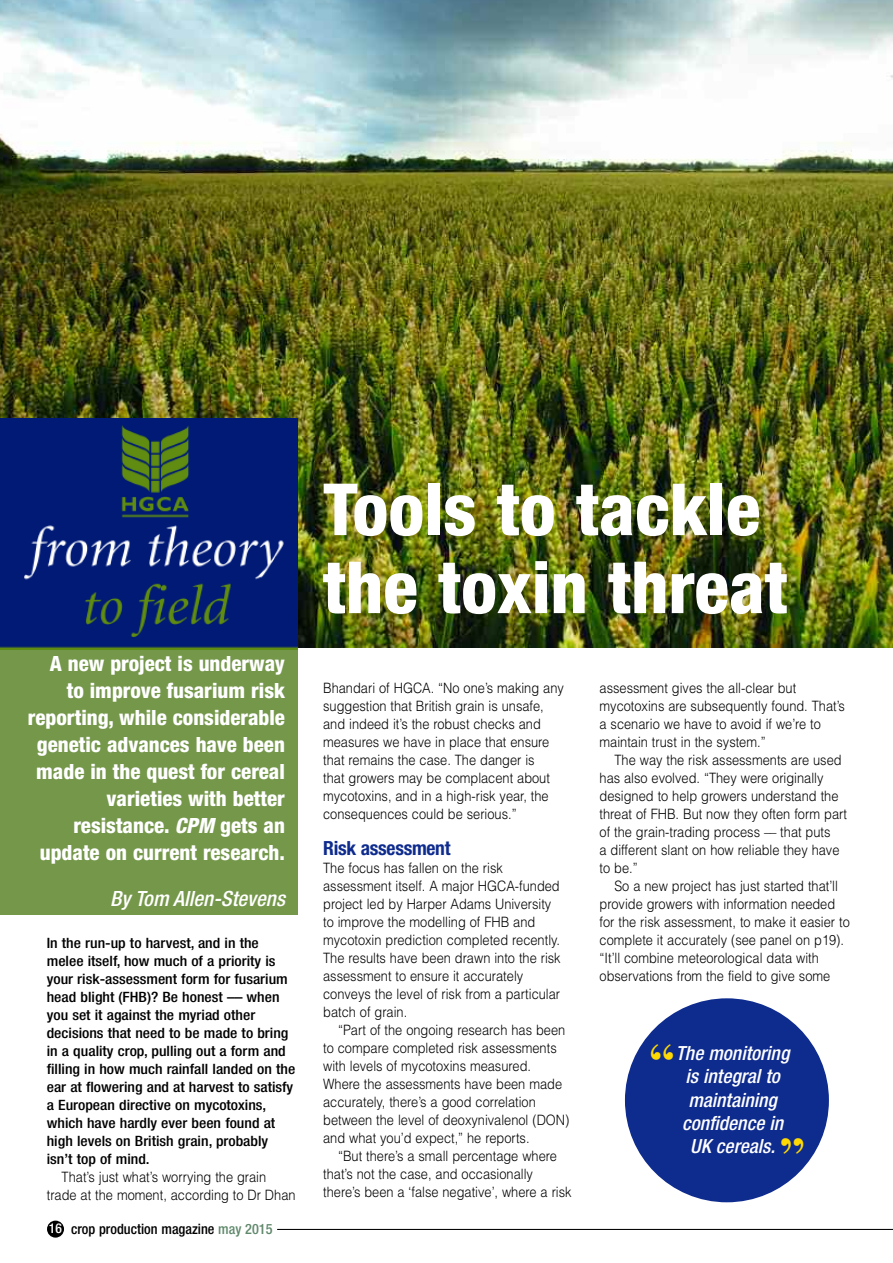
<style>
.page{position:relative;width:893px;height:1263px;background:#fff}
.page>*{position:absolute;margin:0;border:0;box-sizing:border-box;transform-origin:0 0}
.t1{font:800 condensed 72px/78px "Helvetica Neue";color:#fff}
.t2{font:700 48px "Bodoni BT";color:#ffd902}
.t3{font:800 condensed 21px/27px "Helvetica Neue";color:#fff;text-align:right}
.t4{font:italic 500 condensed 21px "Helvetica Neue";color:#fff}
.t5{font:italic 500 condensed 19.5px/23.4px "Helvetica Neue";color:#fff;text-align:center}
.t6{font:700 condensed 19.5px "Helvetica Neue";letter-spacing:-.015em;color:#0e2b8e}
.t7{font:300 14.25px/18px "Helvetica";color:#000;scale:.9 1}
.t8{font:500 condensed 14.25px/18px "Helvetica Neue";color:#000;scale:1.1 1}
.t9{font:500 condensed 14.25px "Helvetica Neue";color:#000}
.s1{font-style:italic}
.s2{font-size:13.5px;color:#fff}
.s3{color:#60896c}
</style>
<div class="page">
<img style="left:0;top:0;width:893px;height:647px">
<div style="left:625px;top:998px;width:204px;height:204px;background:#0e2b8e;border-radius:50%"></div>
<img style="left:0;top:419px;width:298px;height:231px">
<div style="left:0;top:650px;width:298px;height:265px;background:#74974a"></div>
<div style="left:47px;top:1220px;width:17px;height:17px;background:#000;border-radius:50%"></div>
<hr style="left:277px;top:1229px;width:616px;height:1px;background:#000">
<h3 class="t3" style="left:28px;top:652px;width:258px">A new project is underway to improve fusarium risk reporting, while considerable genetic advances have been made in the quest for cereal varieties with better resistance. <span class="s1">CPM</span> gets an update on current research.</h3>
<h3 class="t4" style="left:110px;top:891px;width:176px">By Tom Allen-Stevens</h3>
<p class="t8" style="left:47px;top:935px;width:227px">In the run-up to harvest, and in the melee itself, how much of a priority is your risk-assessment form for fusarium head blight (FHB)? Be honest –– when you set it against the myriad other decisions that need to be made to bring in a quality crop, pulling out a form and filling in how much rainfall landed on the ear at flowering and at harvest to satisfy a European directive on mycotoxins, which have hardly ever been found at high levels on British grain, probably isn’t top of mind.</p>
<p class="t7" style="left:47px;top:1168px;width:278px;text-indent:15px">That’s just what’s worrying the grain trade at the moment, according to Dr Dhan</p>
<p class="t9" style="left:49px;top:1224px;width:225px"><span class="s2">16</span> crop production magazine <span class="s3">may 2015</span></p>
<h1 class="t1" style="left:323px;top:477px;width:466px">Tools to tackle the toxin threat</h1>
<p class="t7" style="left:323px;top:679px;width:269px">Bhandari of HGCA. “No one’s making any suggestion that British grain is unsafe, and indeed it’s the robust checks and measures we have in place that ensure that remains the case. The danger is<br>that growers may be complacent about mycotoxins, and in a high-risk year, the consequences could be serious.”</p>
<h3 class="t6" style="left:323px;top:841px;width:129px">Risk assessment</h3>
<p class="t7" style="left:323px;top:859px;width:265px">The focus has fallen on the risk assessment itself. A major HGCA-funded project led by Harper Adams University to improve the modelling of FHB and mycotoxin prediction completed recently.<br>The results have been drawn into the risk assessment to ensure it accurately conveys the level of risk from a particular batch of grain.</p>
<p class="t7" style="left:323px;top:1021px;width:275px;text-indent:15px">“Part of the ongoing research has been to compare completed risk assessments with levels of mycotoxins measured.<br>Where the assessments have been made accurately, there’s a good correlation between the level of deoxynivalenol (DON) and what you’d expect,” he reports.</p>
<p class="t7" style="left:323px;top:1147px;width:278px;text-indent:15px">“But there’s a small percentage where that’s not the case, and occasionally there’s been a ‘false negative’, where a risk</p>
<p class="t7" style="left:600px;top:679px;width:274px">assessment gives the all-clear but mycotoxins are subsequently found. That’s a scenario we have to avoid if we’re to maintain trust in the system.”</p>
<p class="t7" style="left:600px;top:751px;width:277px;text-indent:15px">The way the risk assessments are used has also evolved. “They were originally designed to help growers understand the threat of FHB. But now they often form part of the grain-trading process –– that puts<br>a different slant on how reliable they have to be.”</p>
<p class="t7" style="left:600px;top:877px;width:280px;text-indent:15px">So a new project has just started that’ll provide growers with information needed for the risk assessment, to make it easier to complete it accurately (see panel on p19). “It’ll combine meteorological data with observations from the field to give some</p>
<h2 class="t2" style="left:648px;top:1044px;width:28px">“</h2>
<h3 class="t5" style="left:676px;top:1043px;width:115px">The monitoring is integral to maintaining confidence in<br>UK cereals.</h3>
<h2 class="t2" style="left:778px;top:1139px;width:28px">”</h2>
</div>
